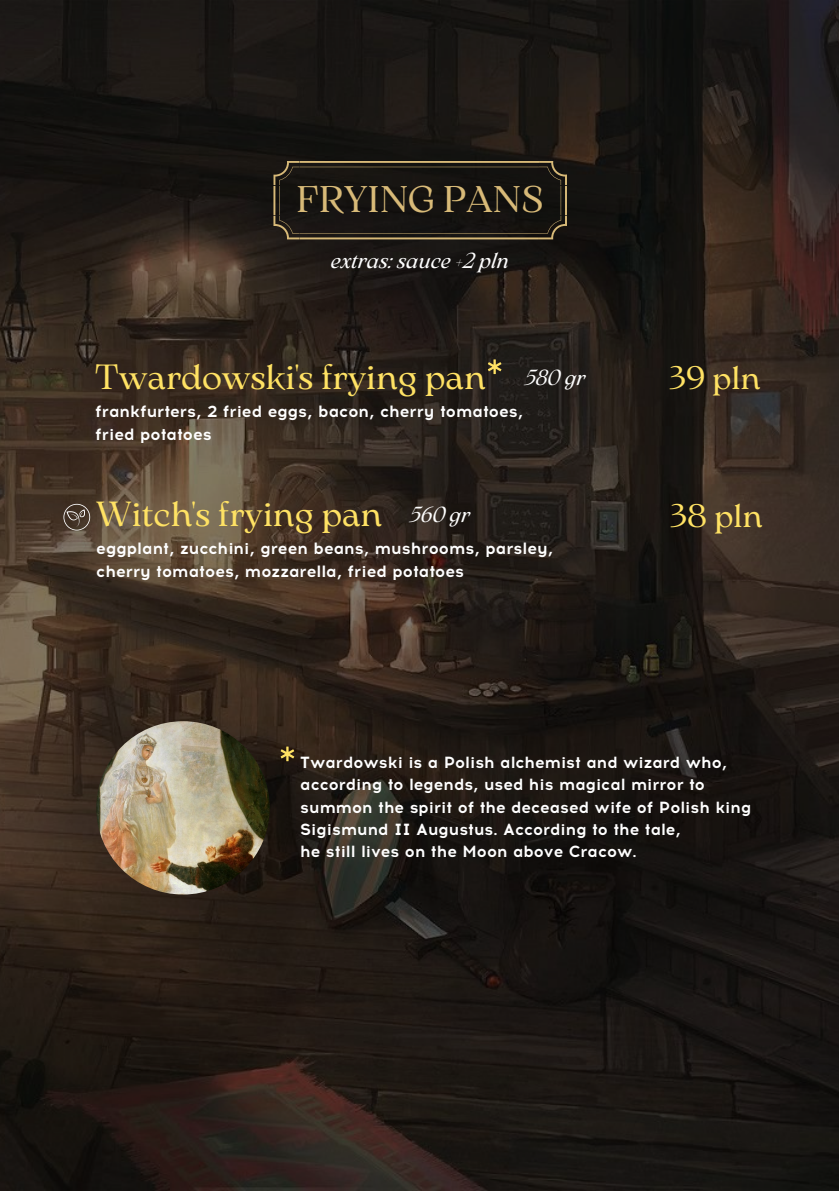
<style>
.page{position:relative;width:839px;height:1191px;background:#fff}
.page>*{position:absolute;margin:0;border:0;box-sizing:border-box;transform-origin:0 0}
.t1{font:37px "Arsenica Antiqua";color:#d8ba78}
.t2{font:34.8px "Arsenica Antiqua";color:#ffe264}
.t3{font:32.4px "Arsenica Antiqua";color:#ffe264}
.t4{font:italic 21.8px "Arsenica Antiqua";color:#fff}
.t5{font:700 16.4px "Acrom";color:#fff}
.t6{font:700 16.2px/22.2px "Acrom";color:#fff}
</style>
<div class="page">
<img style="left:0;top:0;width:838px;height:1191px">
<svg style="left:63px;top:504px;width:27px;height:27px"></svg>
<svg style="left:488px;top:359px;width:13px;height:15px"></svg>
<svg style="left:280px;top:747px;width:14px;height:14px"></svg>
<img style="left:96px;top:721px;width:174px;height:174px;border-radius:50%">
<svg style="left:273px;top:161px;width:294px;height:78px;background:#221e17"></svg>
<p class="t1" style="left:296px;top:185px;width:249px">FRYING PANS</p>
<p class="t4" style="left:331px;top:252px;width:180px">extras: sauce +2 pln</p>
<p class="t2" style="left:95px;top:364px;width:392px">Twardowski's frying pan</p>
<p class="t5" style="left:95px;top:401px;width:429px">frankfurters, 2 fried eggs, bacon, cherry tomatoes,</p>
<p class="t5" style="left:95px;top:424px;width:118px">fried potatoes</p>
<p class="t4" style="left:525px;top:369px;width:62px">580 gr</p>
<p class="t3" style="left:668px;top:366px;width:94px">39 pln</p>
<p class="t2" style="left:96px;top:501px;width:287px">Witch's frying pan</p>
<p class="t5" style="left:96px;top:539px;width:458px">eggplant, zucchini, green beans, mushrooms, parsley,</p>
<p class="t5" style="left:96px;top:561px;width:369px">cherry tomatoes, mozzarella, fried potatoes</p>
<p class="t4" style="left:410px;top:506px;width:62px">560 gr</p>
<p class="t3" style="left:669px;top:504px;width:95px">38 pln</p>
<p class="t6" style="left:300px;top:751px;width:452px">Twardowski is a Polish alchemist and wizard who, according to legends, used his magical mirror to summon the spirit of the deceased wife of Polish king Sigismund II Augustus. According to the tale,</p>
<p class="t6" style="left:300px;top:840px;width:338px">he still lives on the Moon above Cracow.</p>
</div>
